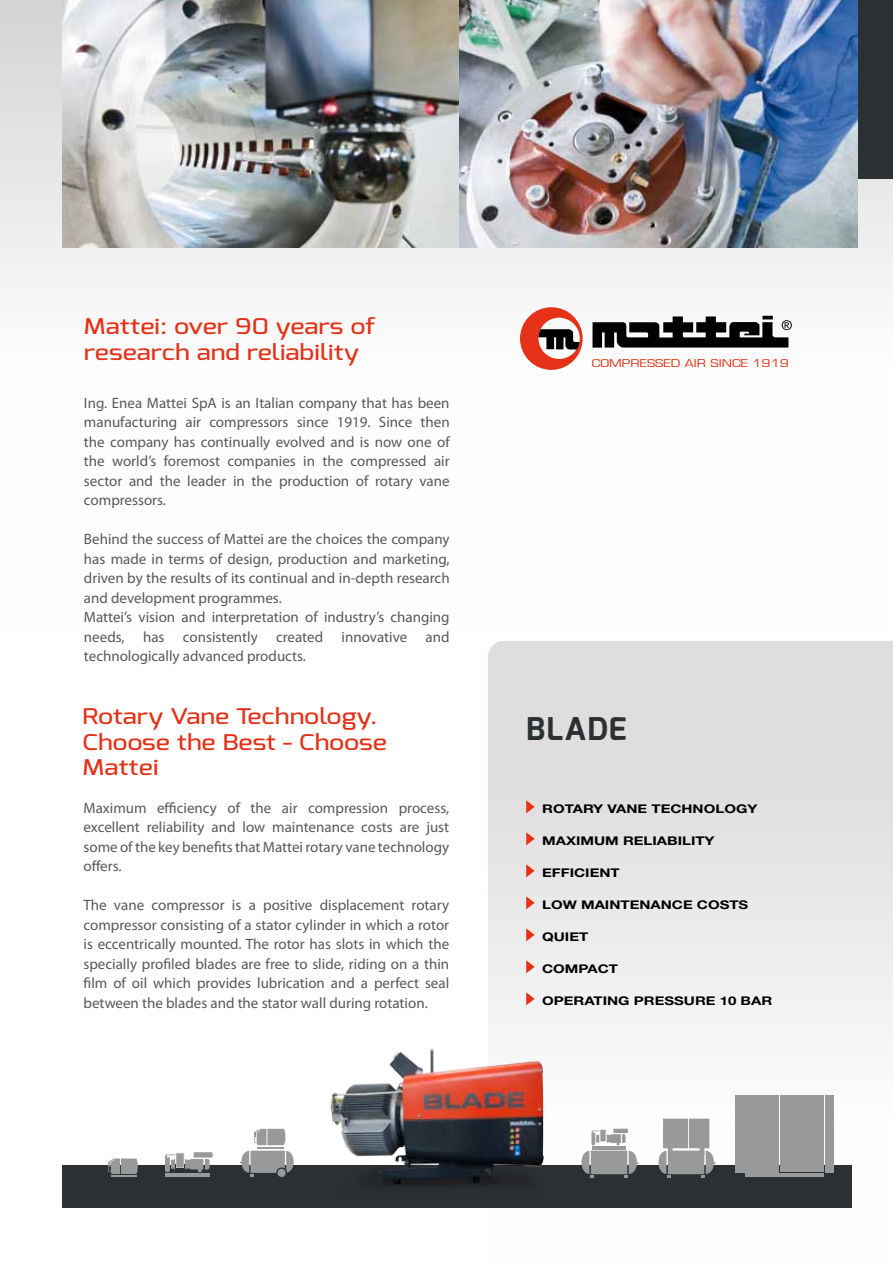
<style>
.page{position:relative;width:893px;height:1263px;background:#fff}
.page>*{position:absolute;margin:0;border:0;box-sizing:border-box;transform-origin:0 0}
.t1{font:700 31.35px "Exo";letter-spacing:.04em;color:#2b3032}
.t2{font:500 21.6px/25.5px "Exo";color:#e43117;scale:1.25 1}
.t3{font:15px/19.5px "Myriad Pro";color:#58585a;text-align:justify}
.t4{font:700 12px "Helvetica Neue LT Std";color:#000;scale:1.25 1}
.t5{font:10.5px "Eurostile LT Std";color:#e43117;scale:1.25 1}
</style>
<div class="page">
<div style="left:0;top:0;width:893px;height:637px;background:linear-gradient(to bottom,#dcdada,#fff)"></div>
<svg style="left:488px;top:641px;width:405px;height:523px"></svg>
<div style="left:63px;top:1165px;width:789px;height:43px;background:#2b3032"></div>
<div style="left:76px;top:0;width:817px;height:179px;background:#2b3032"></div>
<svg style="left:658px;top:1118px;width:57px;height:60px"></svg>
<div style="left:780px;top:1119px;width:44px;height:53px;background:#98999b"></div>
<div style="left:735px;top:1095px;width:44px;height:77px;background:#98999b"></div>
<div style="left:825px;top:1095px;width:9px;height:77px;background:#98999b"></div>
<hr style="left:745px;top:1173px;width:79px;height:4px;background:#98999b">
<div style="left:780px;top:1095px;width:44px;height:23px;background:#98999b"></div>
<svg style="left:520px;top:307px;width:63px;height:63px"></svg>
<svg style="left:592px;top:316px;width:200px;height:32px"></svg>
<hr style="left:111px;top:1175px;width:26px;height:2px;background:#98999b">
<svg style="left:108px;top:1158px;width:30px;height:16px"></svg>
<svg style="left:240px;top:1151px;width:54px;height:25px"></svg>
<div style="left:278px;top:1169px;width:8px;height:8px;background:#98999b;border-radius:50%"></div>
<hr style="left:257px;top:1146px;width:27px;height:2px;background:#98999b">
<svg style="left:254px;top:1129px;width:31px;height:16px"></svg>
<hr style="left:165px;top:1173px;width:45px;height:4px;background:#98999b">
<svg style="left:165px;top:1152px;width:48px;height:20px"></svg>
<svg style="left:581px;top:1129px;width:57px;height:49px"></svg>
<div style="left:485px;top:635px;width:408px;height:6px;background:#fff"></div>
<img style="left:459px;top:0;width:399px;height:247px">
<img style="left:63px;top:0;width:396px;height:247px">
<img style="left:330px;top:1041px;width:223px;height:145px">
<svg style="left:526px;top:800px;width:9px;height:13px"></svg>
<svg style="left:526px;top:832px;width:9px;height:13px"></svg>
<svg style="left:526px;top:864px;width:9px;height:13px"></svg>
<svg style="left:526px;top:896px;width:9px;height:13px"></svg>
<svg style="left:526px;top:928px;width:9px;height:13px"></svg>
<svg style="left:526px;top:960px;width:9px;height:13px"></svg>
<svg style="left:526px;top:992px;width:9px;height:13px"></svg>
<h2 class="t2" style="left:84px;top:314px;width:235px">Mattei: over 90 years of research and reliability</h2>
<p class="t3" style="left:84px;top:393px;width:367px">Ing. Enea Mattei SpA is an Italian company that has been manufacturing air compressors since 1919. Since then the company has continually evolved and is now one of the world’s foremost companies in the compressed air sector and the leader in the production of rotary vane compressors.</p>
<p class="t3" style="left:84px;top:529px;width:367px;text-align:left">Behind the success of Mattei are the choices the company has made in terms of design, production and marketing, driven by the results of its continual and in-depth research and development programmes.<br>Mattei’s vision and interpretation of industry’s changing needs, has consistently created innovative and technologically advanced products.</p>
<h2 class="t2" style="left:82px;top:703px;width:245px">Rotary Vane Technology.<br>Choose the Best - Choose<br>Mattei</h2>
<p class="t3" style="left:84px;top:798px;width:367px">Maximum efficiency of the air compression process, excellent reliability and low maintenance costs are just some of the key benefits that Mattei rotary vane technology offers.</p>
<p class="t3" style="left:84px;top:895px;width:367px">The vane compressor is a positive displacement rotary compressor consisting of a stator cylinder in which a rotor is eccentrically mounted. The rotor has slots in which the specially profiled blades are free to slide, riding on a thin film of oil which provides lubrication and a perfect seal between the blades and the stator wall during rotation.</p>
<p class="t5" style="left:592px;top:356px;width:159px">COMPRESSED AIR SINCE 1919</p>
<h1 class="t1" style="left:526px;top:709px;width:102px">BLADE</h1>
<p class="t4" style="left:542px;top:801px;width:174px">ROTARY VANE TECHNOLOGY</p>
<p class="t4" style="left:542px;top:833px;width:139px">MAXIMUM RELIABILITY</p>
<p class="t4" style="left:542px;top:865px;width:63px">EFFICIENT</p>
<p class="t4" style="left:542px;top:897px;width:166px">LOW MAINTENANCE COSTS</p>
<p class="t4" style="left:542px;top:929px;width:38px">QUIET</p>
<p class="t4" style="left:542px;top:961px;width:62px">COMPACT</p>
<p class="t4" style="left:542px;top:993px;width:186px">OPERATING PRESSURE 10 BAR</p>
</div>
